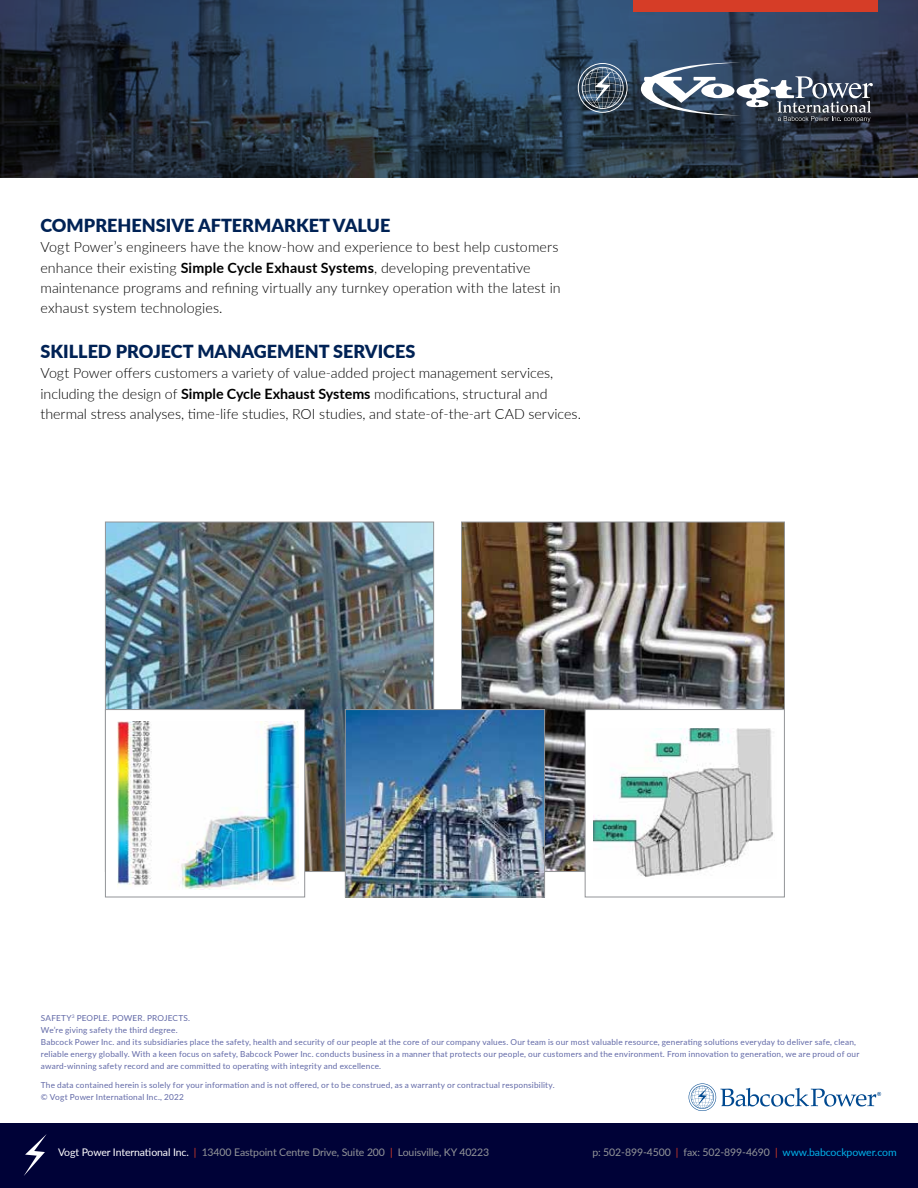
<style>
.page{position:relative;width:918px;height:1188px;background:#fff}
.page>*{position:absolute;margin:0;border:0;box-sizing:border-box;transform-origin:0 0}
.t1{font:900 18px "Lato";color:#025}
.t2{font:300 14.25px/20.2px "Lato";letter-spacing:.005em;color:#000}
.t3{font:10.5px "Lato";letter-spacing:-.01em;color:#939598}
.t4{font:8.25px/12px "Lato";letter-spacing:.025em;color:#6269a7}
.s1{font-weight:700}
.s2{color:#fff}
.s3{color:#d63d27}
.s4{color:#00b3ea}
</style>
<div class="page">
<svg style="left:0;top:0;width:918px;height:177px;background:#273b51"></svg>
<svg style="left:689px;top:1083px;width:192px;height:28px"></svg>
<img style="left:107px;top:524px;width:325px;height:346px">
<img style="left:463px;top:524px;width:320px;height:346px">
<div style="left:105px;top:710px;width:200px;height:187px;background:#fff"></div>
<img style="left:117px;top:721px;width:181px;height:169px">
<div style="left:105px;top:709px;width:200px;height:188px;border:1px solid #939598"></div>
<div style="left:585px;top:710px;width:199px;height:187px;background:#fff"></div>
<img style="left:593px;top:728px;width:181px;height:149px">
<div style="left:585px;top:709px;width:200px;height:188px;border:1px solid #939598"></div>
<img style="left:347px;top:711px;width:196px;height:184px">
<div style="left:345px;top:709px;width:200px;height:188px;border:1px solid #939598"></div>
<div style="left:0;top:1123px;width:918px;height:65px;background:#000237"></div>
<svg style="left:24px;top:1134px;width:23px;height:42px"></svg>
<div style="left:633px;top:0;width:245px;height:12px;background:#d63d27"></div>
<svg style="left:578px;top:63px;width:50px;height:50px;background:#546576"></svg>
<svg style="left:641px;top:63px;width:232px;height:59px"></svg>
<h1 class="t1" style="left:40px;top:212px;width:351px">COMPREHENSIVE AFTERMARKET VALUE</h1>
<p class="t2" style="left:40px;top:237px;width:522px">Vogt Power’s engineers have the know-how and experience to best help customers enhance their existing <span class="s1">Simple Cycle Exhaust Systems</span>, developing preventative maintenance programs and refining virtually any turnkey operation with the latest in exhaust system technologies.</p>
<h1 class="t1" style="left:40px;top:338px;width:376px">SKILLED PROJECT MANAGEMENT SERVICES</h1>
<p class="t2" style="left:40px;top:363px;width:542px">Vogt Power offers customers a variety of value-added project management services, including the design of <span class="s1">Simple Cycle Exhaust Systems</span> modifications, structural and thermal stress analyses, time-life studies, ROI studies, and state-of-the-art CAD services.</p>
<p class="t4" style="left:41px;top:1012px;width:820px">SAFETY<sup>3</sup> PEOPLE. POWER. PROJECTS.<br>We’re giving safety the third degree.<br>Babcock Power Inc. and its subsidiaries place the safety, health and security of our people at the core of our company values. Our team is our most valuable resource, generating solutions everyday to deliver safe, clean, reliable energy globally. With a keen focus on safety, Babcock Power Inc. conducts business in a manner that protects our people, our customers and the environment. From innovation to generation, we are proud of our award-winning safety record and are committed to operating with integrity and excellence.</p>
<p class="t4" style="left:41px;top:1078px;width:515px">The data contained herein is solely for your information and is not offered, or to be construed, as a warranty or contractual responsibility. © Vogt Power International Inc., 2022</p>
<p class="t3" style="left:58px;top:1145px;width:433px"><span class="s2">Vogt Power International Inc.</span> <span class="s3">|</span> 13400 Eastpoint Centre Drive, Suite 200 <span class="s3">|</span> Louisville, KY 40223</p>
<p class="t3" style="left:592px;top:1145px;width:306px">p: 502-899-4500 <span class="s3">|</span> fax: 502-899-4690 <span class="s3">|</span> <span class="s4">www.babcockpower.com</span></p>
</div>
